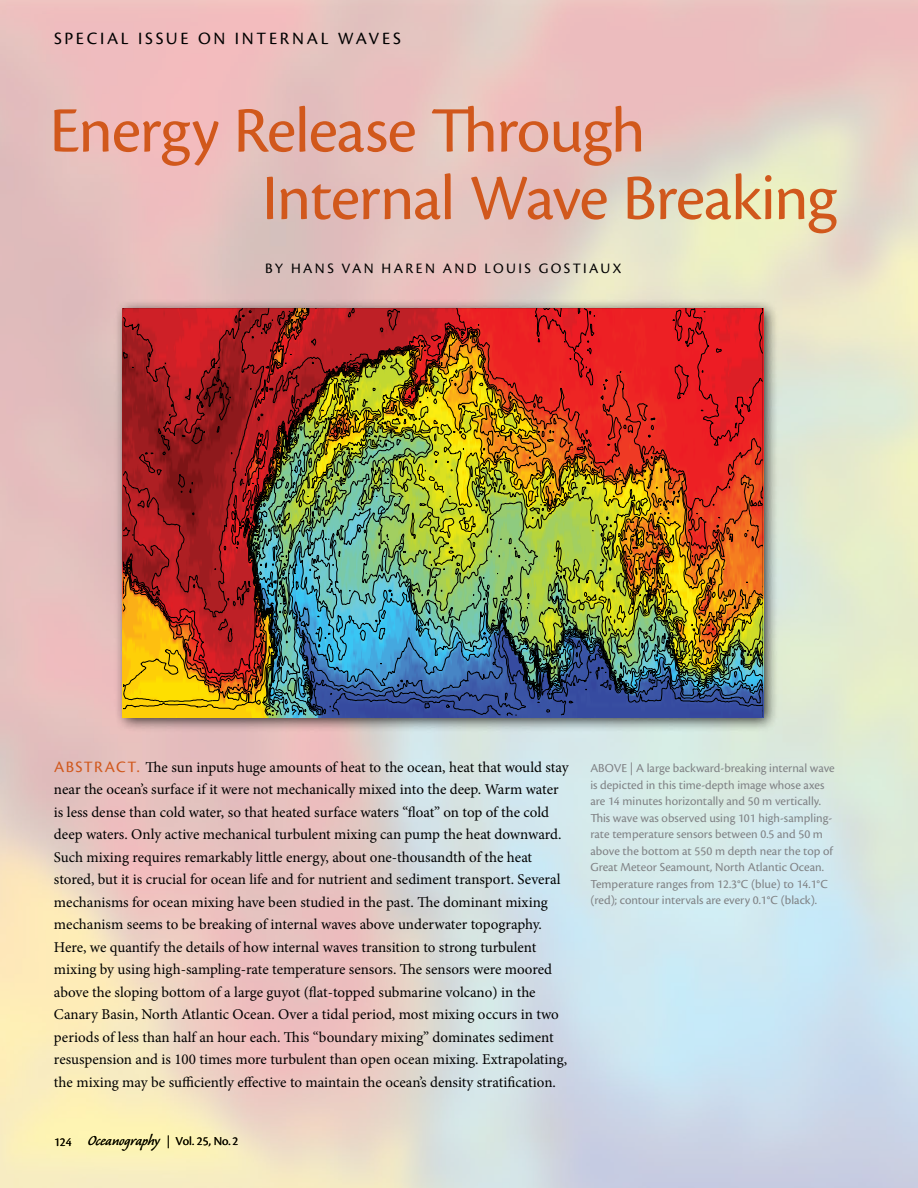
<style>
.page{position:relative;width:918px;height:1188px;background:#fff}
.page>*{position:absolute;margin:0;border:0;box-sizing:border-box;transform-origin:0 0}
.t1{font:67.05px/67.5px "Cronos Pro";letter-spacing:-.015em;color:#d1581c}
.t2{font:18px "Cronos Pro";letter-spacing:.15em;color:#000}
.t3{font:16.5px "Cronos Pro";color:#d1581c}
.t4{font:15px/22.5px "Minion Pro";color:#000}
.t5{font:15px "Cronos Pro";letter-spacing:.16em;color:#000}
.t6{font:12.75px/16.5px "Cronos Pro";color:#808285}
.t7{font:12.75px "Cronos Pro";color:#000}
.s1{font-family:"Cronos Pro";font-size:16.5px;color:#d1581c}
.s2{font-family:"Caliban";font-size:18px}
.s3{font-family:"Minion Pro"}
</style>
<div class="page">
<div style="left:113px;top:299px;width:666px;height:434px;background:#000;opacity:.75"></div>
<img style="left:123px;top:309px;width:640px;height:408px">
<p class="t2" style="left:54px;top:28px;width:158px">Special Issue On</p>
<p class="t2" style="left:235px;top:28px;width:46px">Intern</p>
<p class="t2" style="left:307px;top:28px;width:96px">al Wave s</p>
<h1 class="t1" style="left:262px;top:97px;width:576px;text-indent:-213px">Energy Release Through<br>Internal Wave Breaking</h1>
<p class="t5" style="left:265px;top:260px;width:151px">By Hans van Haren</p>
<p class="t5" style="left:443px;top:260px;width:180px">and Loui s Gosti aux</p>
<p class="t4" style="left:54px;top:756px;width:516px;text-indent:83px"><span class="s1">.</span> The sun inputs huge amounts of heat to the ocean, heat that would stay near the ocean’s surface if it were not mechanically mixed into the deep. Warm water is less dense than cold water, so that heated surface waters “float” on top of the cold deep waters. Only active mechanical turbulent mixing can pump the heat downward.<br>Such mixing requires remarkably little energy, about one-thousandth of the heat stored, but it is crucial for ocean life and for nutrient and sediment transport. Several mechanisms for ocean mixing have been studied in the past. The dominant mixing mechanism seems to be breaking of internal waves above underwater topography.<br>Here, we quantify the details of how internal waves transition to strong turbulent mixing by using high-sampling-rate temperature sensors. The sensors were moored above the sloping bottom of a large guyot (flat-topped submarine volcano) in the Canary Basin, North Atlantic Ocean. Over a tidal period, most mixing occurs in two periods of less than half an hour each. This “boundary mixing” dominates sediment resuspension and is 100 times more turbulent than open ocean mixing. Extrapolating, the mixing may be sufficiently effective to maintain the ocean’s density stratification.</p>
<p class="t3" style="left:54px;top:757px;width:63px">ABSTRACT</p>
<p class="t7" style="left:54px;top:1134px;width:186px">124 <span class="s2">Oceanography</span> <span class="s3">|</span> Vol. 25, No. 2</p>
<p class="t6" style="left:590px;top:760px;width:246px">ABOVE | A large backward-breaking internal wave is depicted in this time-depth image whose axes are 14 minutes horizontally and 50 m vertically.<br>This wave was observed using 101 high-sampling&shy;rate temperature sensors between 0.5 and 50 m above the bottom at 550 m depth near the top of Great Meteor Seamount, North Atlantic Ocean.<br>Temperature ranges from 12.3°C (blue) to 14.1°C (red); contour intervals are every 0.1°C (black).</p>
</div>
